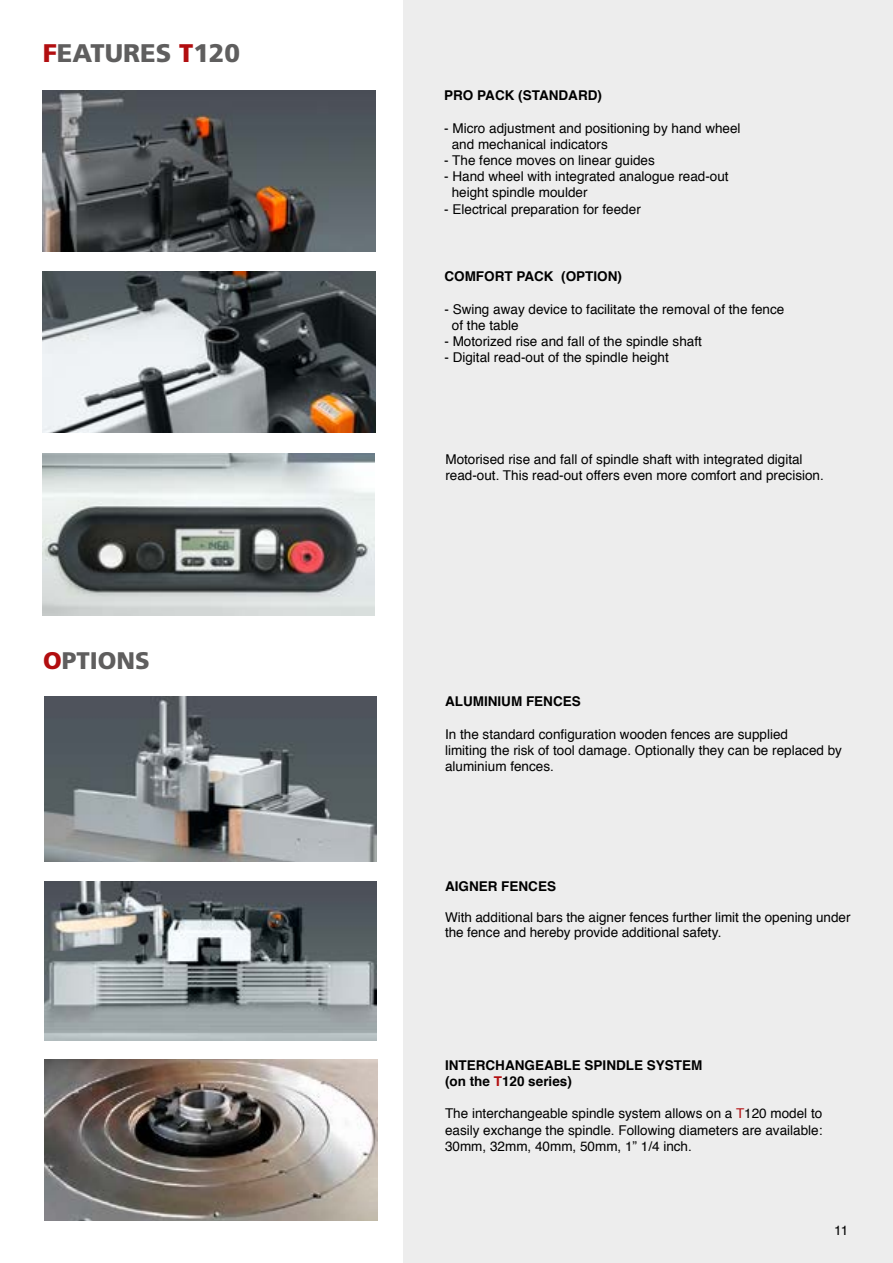
<style>
.page{position:relative;width:893px;height:1263px;background:#fff}
.page>*{position:absolute;margin:0;border:0;box-sizing:border-box;transform-origin:0 0}
.t1{font:900 25.5px "Frutiger LT Std";color:#5f5e5e}
.t2{font:900 24px "Frutiger LT Std";color:#5f5e5e}
.t3{font:13.5px/16.2px "Helvetica";color:#000}
.t4{font:700 13.5px/16.2px "Helvetica";color:#000}
.s1{color:#b20e10}
</style>
<div class="page">
<img style="left:43px;top:90px;width:333px;height:162px">
<img style="left:43px;top:271px;width:333px;height:162px">
<div style="left:404px;top:0;width:489px;height:1263px;background:#ededed"></div>
<img style="left:43px;top:454px;width:331px;height:161px">
<img style="left:44px;top:696px;width:333px;height:166px">
<img style="left:44px;top:881px;width:333px;height:159px">
<img style="left:44px;top:1060px;width:333px;height:160px">
<h1 class="t1" style="left:43px;top:37px;width:199px"><span class="s1">F</span>EATURES <span class="s1">T</span>120</h1>
<h2 class="t2" style="left:43px;top:646px;width:108px"><span class="s1">O</span>PTIONS</h2>
<p class="t4" style="left:444px;top:88px;width:159px">PRO PACK (STANDARD)</p>
<p class="t3" style="left:452px;top:120px;width:290px;text-indent:-8px">- Micro adjustment and positioning by hand wheel and mechanical indicators</p>
<p class="t3" style="left:444px;top:153px;width:212px">- The fence moves on linear guides</p>
<p class="t3" style="left:452px;top:169px;width:278px;text-indent:-8px">- Hand wheel with integrated analogue read-out height spindle moulder</p>
<p class="t3" style="left:444px;top:201px;width:198px">- Electrical preparation for feeder</p>
<p class="t4" style="left:444px;top:269px;width:179px">COMFORT PACK (OPTION)</p>
<p class="t3" style="left:452px;top:301px;width:334px;text-indent:-8px">- Swing away device to facilitate the removal of the fence of the table</p>
<p class="t3" style="left:444px;top:334px;width:259px">- Motorized rise and fall of the spindle shaft</p>
<p class="t3" style="left:444px;top:350px;width:226px">- Digital read-out of the spindle height</p>
<p class="t3" style="left:445px;top:452px;width:380px">Motorised rise and fall of spindle shaft with integrated digital read-out. This read-out offers even more comfort and precision.</p>
<p class="t4" style="left:445px;top:694px;width:137px">ALUMINIUM FENCES</p>
<p class="t3" style="left:445px;top:726px;width:398px">In the standard configuration wooden fences are supplied<br>limiting the risk of tool damage. Optionally they can be replaced by aluminium fences.</p>
<p class="t4" style="left:445px;top:878px;width:113px">AIGNER FENCES</p>
<p class="t3" style="left:445px;top:911px;width:407px;line-height:15px">With additional bars the aigner fences further limit the opening under the fence and hereby provide additional safety.</p>
<p class="t4" style="left:445px;top:1057px;width:259px">INTERCHANGEABLE SPINDLE SYSTEM (on the <span class="s1">T</span>120 series)</p>
<p class="t3" style="left:445px;top:1106px;width:379px;text-align:justify">The interchangeable spindle system allows on a <span class="s1">T</span>120 model to easily exchange the spindle. Following diameters are available:<br>30mm, 32mm, 40mm, 50mm, 1” 1/4 inch.</p>
<p class="t3" style="left:834px;top:1222px;width:16px">11</p>
</div>
